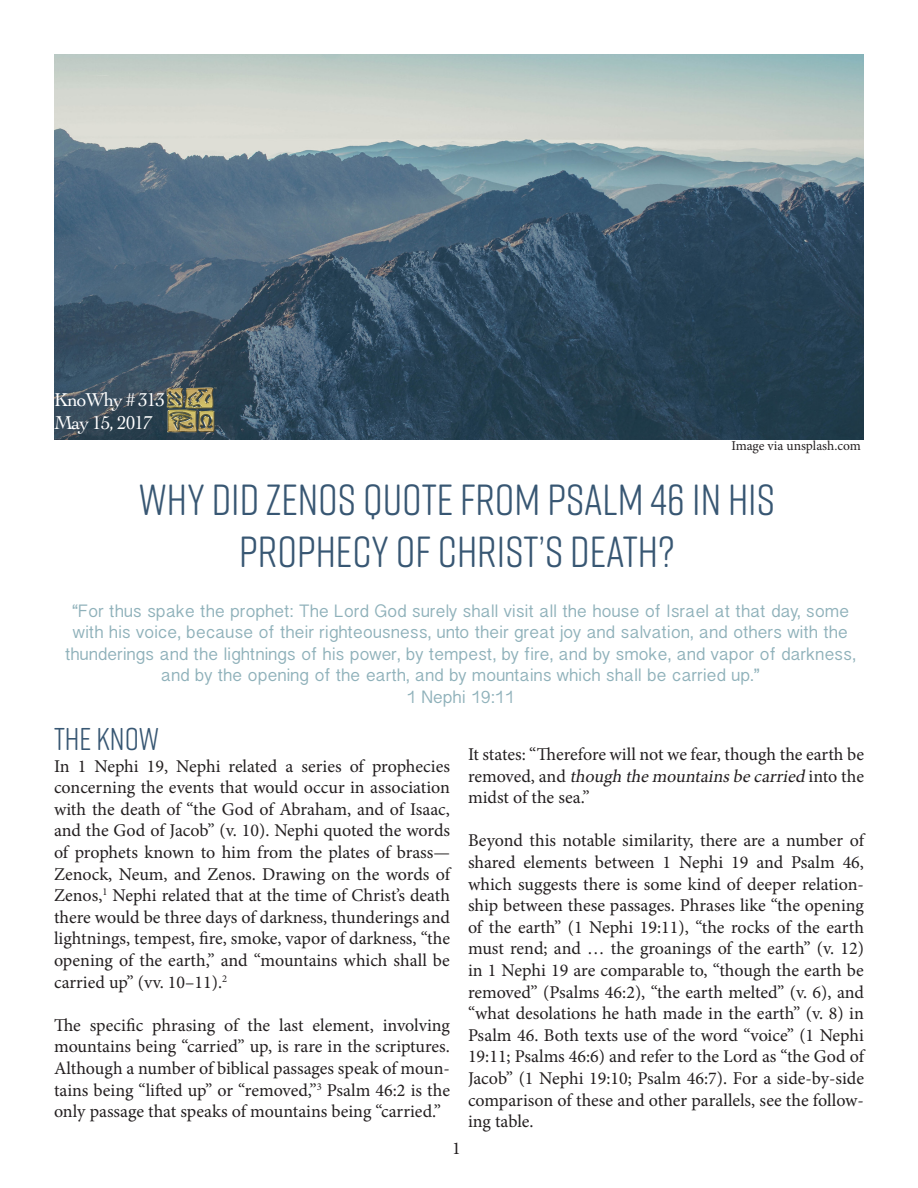
<style>
.page{position:relative;width:918px;height:1188px;background:#fff}
.page>*{position:absolute;margin:0;border:0;box-sizing:border-box;transform-origin:0 0}
.t1{font:43.5px "Rift Soft";color:#385773}
.t2{font:31.5px "Rift Soft";color:#385773}
.t3{font:19.5px "Cochin";letter-spacing:-.05em;color:#fff}
.t4{font:18px/21.6px "Minion Pro";color:#231f20;text-align:justify}
.t5{font:18px/21.6px "Myanmar Sangam MN";color:#8fb1ba;text-align:center}
.t6{font:13.5px "Minion Pro";letter-spacing:-.005em;color:#231f20}
.s1{font-style:italic}
</style>
<div class="page">
<img style="left:54px;top:54px;width:810px;height:386px">
<img style="left:166px;top:387px;width:52px;height:47px">
<p class="t3" style="left:54px;top:386px;width:113px">KnoWhy # 313</p>
<p class="t3" style="left:54px;top:409px;width:100px">May 15, 2017</p>
<p class="t6" style="left:731px;top:436px;width:131px">Image via unsplash.com</p>
<p class="t1" style="left:139px;top:469px;width:637px">WHY DID ZENOS QUOTE FROM PSALM 46 IN HIS</p>
<p class="t1" style="left:239px;top:521px;width:437px">PROPHECY OF CHRIST’S DEATH?</p>
<p class="t5" style="left:65px;top:599px;width:792px">“For thus spake the prophet: The Lord God surely shall visit all the house of Israel at that day, some with his voice, because of their righteousness, unto their great joy and salvation, and others with the thunderings and the lightnings of his power, by tempest, by fire, and by smoke, and vapor of darkness, and by the opening of the earth, and by mountains which shall be carried up.”</p>
<p class="t5" style="left:406px;top:686px;width:110px">1 Nephi 19:11</p>
<p class="t2" style="left:54px;top:717px;width:107px">THE KNOW</p>
<p class="t4" style="left:54px;top:755px;width:398px">In 1 Nephi 19, Nephi related a series of prophecies concerning the events that would occur in association with the death of “the God of Abraham, and of Isaac, and the God of Jacob” (v. 10). Nephi quoted the words of prophets known to him from the plates of brass— Zenock, Neum, and Zenos. Drawing on the words of Zenos,<sup>1</sup> Nephi related that at the time of Christ’s death there would be three days of darkness, thunderings and lightnings, tempest, fire, smoke, vapor of darkness, “the opening of the earth,” and “mountains which shall be carried up” (vv. 10–11).<sup>2</sup></p>
<p class="t4" style="left:54px;top:1014px;width:398px">The specific phrasing of the last element, involving mountains being “carried” up, is rare in the scriptures.<br>Although a number of biblical passages speak of moun&shy;tains being “lifted up” or “removed,”<sup>3</sup> Psalm 46:2 is the only passage that speaks of mountains being “carried.”</p>
<p class="t4" style="left:468px;top:744px;width:398px">It states: “Therefore will not we fear, though the earth be r e m o v e d , a n d <span class="s1">though themountainsbecarried</span> i n t o t h e midst of the sea.”</p>
<p class="t4" style="left:468px;top:830px;width:398px">Beyond this notable similarity, there are a number of shared elements between 1 Nephi 19 and Psalm 46, which suggests there is some kind of deeper relation&shy;ship between these passages. Phrases like “the opening of the earth” (1 Nephi 19:11), “the rocks of the earth must rend; and … the groanings of the earth” (v. 12) in 1 Nephi 19 are comparable to, “though the earth be removed” (Psalms 46:2), “the earth melted” (v. 6), and “what desolations he hath made in the earth” (v. 8) in Psalm 46. Both texts use of the word “voice” (1 Nephi 19:11; Psalms 46:6) and refer to the Lord as “the God of Jacob” (1 Nephi 19:10; Psalm 46:7). For a side-by-side comparison of these and other parallels, see the follow&shy;ing table.</p>
<p class="t4" style="left:452px;top:1137px;width:10px">1</p>
</div>
